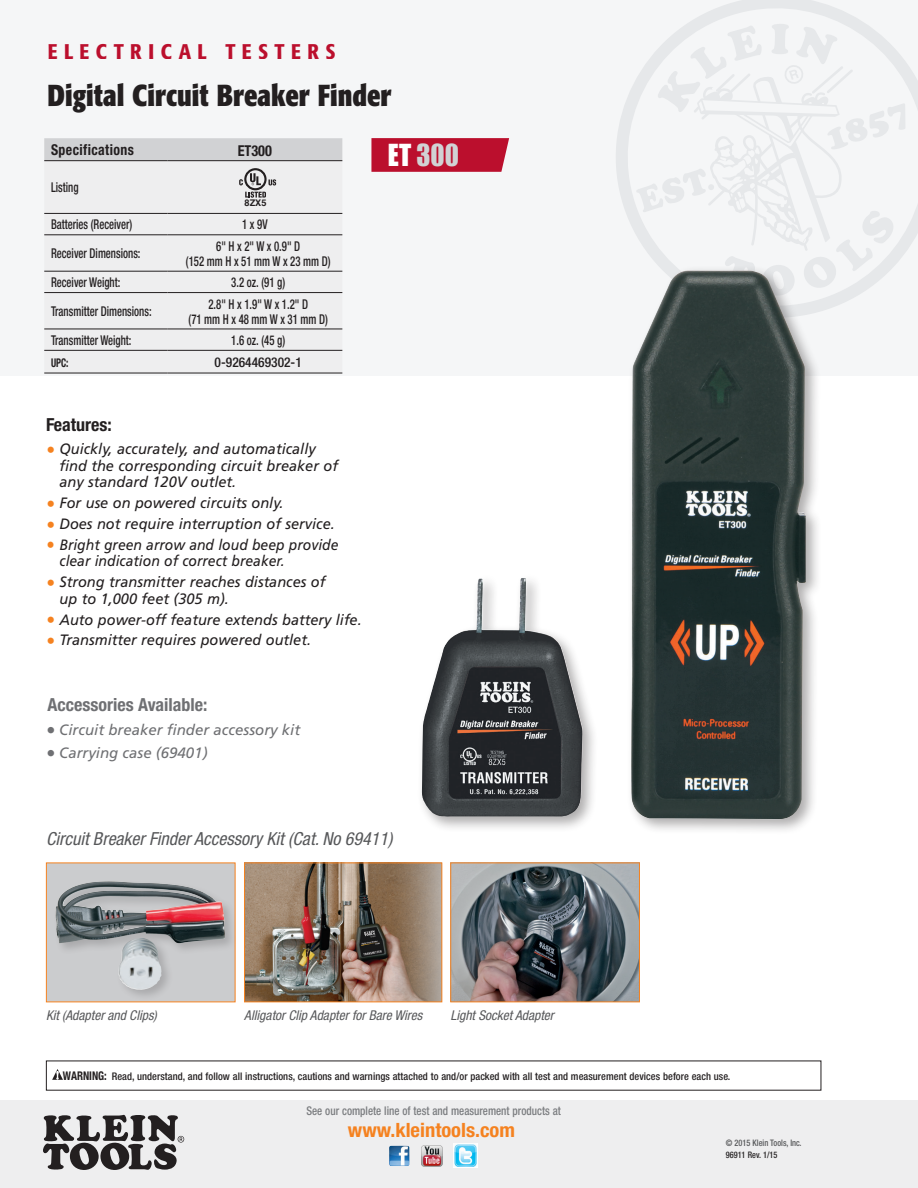
<style>
.page{position:relative;width:918px;height:1188px;background:#fff}
.page>*{position:absolute;margin:0;border:0;box-sizing:border-box;transform-origin:0 0}
.Product_Header{font:700 condensed 30px "Formata";color:#231f20;scale:.94 1}
._01-ENGLISH-TILTLE-B{font:27.9px "Impact";color:#d1d2d4;scale:.95 1}
.t1{font:500 condensed 21px "Formata";letter-spacing:.31em;color:#c3102f}
.edp{font:700 condensed 19.65px "Helvetica Neue";color:#f58220;scale:1.04 1}
.Captions{font:italic condensed 18px "Helvetica Neue";color:#57585a}
.Callouts{font:700 condensed 18px "Helvetica Neue";color:#6f7073}
.t2{font:700 condensed 18px "Helvetica Neue";color:#231f20}
.t3{font:italic 15px/16.5px "Frutiger";color:#231f20}
.t4{font:italic 15px/16.5px "Frutiger";color:#231f20;scale:.93 1}
.t5{font:italic 15px "Frutiger";color:#6f7073}
.chart_head{font:700 condensed 15px "Helvetica Neue";letter-spacing:.03em;color:#231f20;scale:.92 1}
.chart_head_-Multimet{font:700 condensed 15px "Helvetica Neue";color:#231f20;scale:.95 1}
.Chart_Text_-specific{font:500 condensed 13.5px/15px "Helvetica Neue";color:#231f20;text-align:center;scale:.8 1}
.Captions-2{font:italic condensed 13.5px "Helvetica Neue";color:#57585a}
.Chart_Text_-specific-2{font:500 condensed 13.5px "Helvetica Neue";color:#231f20}
.Chart_Text-spec-meas{font:500 condensed 13.5px "Helvetica Neue";color:#231f20;scale:.8 1}
.bullet_copy{font:500 condensed 12px "Helvetica Neue";color:#7a7c7f;scale:.92 1}
.Chart_Text_-specific-3{font:700 condensed 12px "Helvetica Neue";color:#231f20;scale:.8 1}
.t6{font:500 condensed 10.5px "Helvetica Neue";letter-spacing:.005em;color:#231f20}
.t7{font:700 9.15px "Helvetica";color:#231f20}
.bullet_copy-2{font:500 condensed 9px/12px "Helvetica Neue";color:#57585a;scale:.92 1}
.s1{font-size:18px;color:#f58220}
.s2{font-family:"Helvetica LT Std";font-style:normal;font-stretch:condensed;font-size:21px}
.s3{color:#fff}
.s4{font-weight:700;font-size:12px}
.s5{color:#262324}
</style>
<div class="page">
<div style="left:0;top:0;width:918px;height:376px;background:#f5f6f7"></div>
<svg style="left:616px;top:0;width:302px;height:311px"></svg>
<svg style="left:636px;top:24px;width:270px;height:272px"></svg>
<div style="left:0;top:1101px;width:918px;height:87px;background:#eeeeef"></div>
<img style="left:453px;top:1144px;width:25px;height:24px">
<img style="left:421px;top:1145px;width:22px;height:22px">
<img style="left:389px;top:1146px;width:20px;height:20px">
<svg style="left:371px;top:138px;width:138px;height:34px;background:#bd1734"></svg>
<div style="left:44px;top:138px;width:298px;height:22px;background:#d1d2d4"></div>
<svg style="left:44px;top:161px;width:298px;height:212px"></svg>
<hr style="left:44px;top:160px;width:123px;height:1px;background:#231f20">
<hr style="left:167px;top:160px;width:175px;height:1px;background:#231f20">
<hr style="left:44px;top:213px;width:123px;height:1px;background:#231f20">
<hr style="left:167px;top:213px;width:175px;height:1px;background:#231f20">
<hr style="left:44px;top:235px;width:123px;height:1px;background:#231f20">
<hr style="left:167px;top:235px;width:175px;height:1px;background:#231f20">
<hr style="left:44px;top:271px;width:123px;height:1px;background:#231f20">
<hr style="left:167px;top:271px;width:175px;height:1px;background:#231f20">
<hr style="left:44px;top:292px;width:123px;height:1px;background:#231f20">
<hr style="left:167px;top:292px;width:175px;height:1px;background:#231f20">
<hr style="left:44px;top:329px;width:123px;height:1px;background:#231f20">
<hr style="left:167px;top:329px;width:175px;height:1px;background:#231f20">
<hr style="left:44px;top:350px;width:123px;height:1px;background:#231f20">
<hr style="left:167px;top:350px;width:175px;height:1px;background:#231f20">
<hr style="left:44px;top:373px;width:123px;height:1px;background:#231f20">
<hr style="left:167px;top:373px;width:175px;height:1px;background:#231f20">
<svg style="left:269px;top:179px;width:7px;height:7px"></svg>
<div style="left:244px;top:168px;width:23px;height:22px;border:2px solid #231f20;border-radius:50%"></div>
<svg style="left:239px;top:179px;width:4px;height:6px"></svg>
<svg style="left:250px;top:173px;width:11px;height:12px"></svg>
<svg style="left:245px;top:192px;width:21px;height:6px"></svg>
<div style="left:417px;top:573px;width:182px;height:260px;background:#231f20;opacity:.37"></div>
<img style="left:428px;top:578px;width:94px;height:128px">
<div style="left:626px;top:265px;width:196px;height:570px;background:#231f20;opacity:.37"></div>
<img style="left:630px;top:271px;width:176px;height:549px">
<img style="left:246px;top:865px;width:194px;height:135px">
<div style="left:244px;top:863px;width:198px;height:139px;border:1px solid #f58220"></div>
<img style="left:452px;top:865px;width:186px;height:135px">
<div style="left:450px;top:863px;width:190px;height:139px;border:1px solid #f58220"></div>
<div style="left:46px;top:863px;width:189px;height:139px;background:#cbccce"></div>
<div style="left:115px;top:935px;width:59px;height:67px;background:#231f20;opacity:.2"></div>
<div style="left:52px;top:878px;width:185px;height:77px;background:#231f20;opacity:.2"></div>
<img style="left:56px;top:881px;width:51px;height:57px">
<svg style="left:43px;top:1115px;width:141px;height:55px"></svg>
<svg style="left:52px;top:1069px;width:11px;height:11px"></svg>
<h3 class="t1" style="left:48px;top:38px;width:290px">ELECTRICAL TESTERS</h3>
<p class="Product_Header" style="left:48px;top:77px;width:368px">Digital Circuit Breaker Finder</p>
<p class="chart_head" style="left:51px;top:141px;width:92px">Specifications</p>
<p class="chart_head_-Multimet" style="left:238px;top:141px;width:38px">ET300</p>
<p class="Chart_Text_-specific" style="left:51px;top:180px;width:36px">Listing</p>
<p class="t7" style="left:245px;top:195px;width:23px">8ZX5</p>
<p class="Chart_Text_-specific" style="left:51px;top:217px;width:103px">Batteries (Receiver)</p>
<p class="Chart_Text-spec-meas" style="left:242px;top:217px;width:33px">1 x 9V</p>
<p class="Chart_Text_-specific" style="left:51px;top:246px;width:113px">Receiver Dimensions:</p>
<p class="Chart_Text_-specific" style="left:216px;top:238px;width:107px">6" H x 2" W x 0.9" D</p>
<p class="Chart_Text_-specific" style="left:186px;top:253px;width:182px">(152 mm H x 51 mm W x 23 mm D)</p>
<p class="Chart_Text_-specific" style="left:51px;top:275px;width:88px">Receiver Weight:</p>
<p class="Chart_Text_-specific" style="left:231px;top:275px;width:69px">3.2 oz. (91 g)</p>
<p class="Chart_Text_-specific" style="left:51px;top:304px;width:127px">Transmitter Dimensions:</p>
<p class="Chart_Text_-specific" style="left:189px;top:296px;width:176px">2.8" H x 1.9" W x 1.2" D<br>(71 mm H x 48 mm W x 31 mm D)</p>
<p class="Chart_Text_-specific" style="left:51px;top:332px;width:102px">Transmitter Weight:</p>
<p class="Chart_Text_-specific" style="left:231px;top:332px;width:69px">1.6 oz. (45 g)</p>
<p class="Chart_Text_-specific-3" style="left:51px;top:356px;width:24px">UPC:</p>
<p class="Chart_Text_-specific-2" style="left:215px;top:354px;width:89px">0-9264469302-1</p>
<p class="t2" style="left:46px;top:414px;width:67px">Features:</p>
<p class="t3" style="left:60px;top:441px;width:280px;text-indent:-14px"><span class="s1">•</span> Quickly, accurately, and automatically find the corresponding circuit breaker of any standard 120V outlet.</p>
<p class="t3" style="left:46px;top:495px;width:239px"><span class="s1">•</span> For use on powered circuits only.</p>
<p class="t3" style="left:46px;top:516px;width:290px"><span class="s1">•</span> Does not require interruption of service.</p>
<p class="t4" style="left:60px;top:536px;width:302px;text-indent:-14px"><span class="s1">•</span> Bright green arrow and loud beep provide clear indication of correct breaker.</p>
<p class="t3" style="left:60px;top:574px;width:268px;text-indent:-14px"><span class="s1">•</span> Strong transmitter reaches distances of up to 1,000 feet (305 m).</p>
<p class="t3" style="left:46px;top:611px;width:317px"><span class="s1">•</span> Auto power-off feature extends battery life.</p>
<p class="t3" style="left:46px;top:632px;width:267px"><span class="s1">•</span> Transmitter requires powered outlet.</p>
<p class="Callouts" style="left:48px;top:694px;width:161px">Accessories Available:</p>
<p class="t5" style="left:48px;top:721px;width:254px"><span class="s2">•</span> Circuit breaker finder accessory kit</p>
<p class="t5" style="left:48px;top:744px;width:162px"><span class="s2">•</span> Carrying case (69401)</p>
<p class="_01-ENGLISH-TILTLE-B" style="left:388px;top:133px;width:76px"><span class="s3">ET</span> 300</p>
<p class="Captions" style="left:46px;top:828px;width:348px">Circuit Breaker Finder Accessory Kit (Cat. No 69411)</p>
<p class="Captions-2" style="left:46px;top:1007px;width:112px">Kit (Adapter and Clips)</p>
<p class="Captions-2" style="left:244px;top:1007px;width:180px">Alligator Clip Adapter for Bare Wires</p>
<p class="Captions-2" style="left:450px;top:1007px;width:105px">Light Socket Adapter</p>
<p class="t6" style="left:63px;top:1070px;width:669px"><span class="s4">WARNING:</span> Read, understand, and follow all instructions, cautions and warnings attached to and/or packed with all test and measurement devices before each use.</p>
<p class="bullet_copy" style="left:306px;top:1103px;width:278px">See our complete line of test and measurement products at</p>
<p class="edp" style="left:348px;top:1118px;width:162px">www.kleintools.com</p>
<p class="bullet_copy-2" style="left:726px;top:1136px;width:84px">© 2015 Klein Tools, Inc.<br><span class="s5">96911 Rev. 1/15</span></p>
</div>
